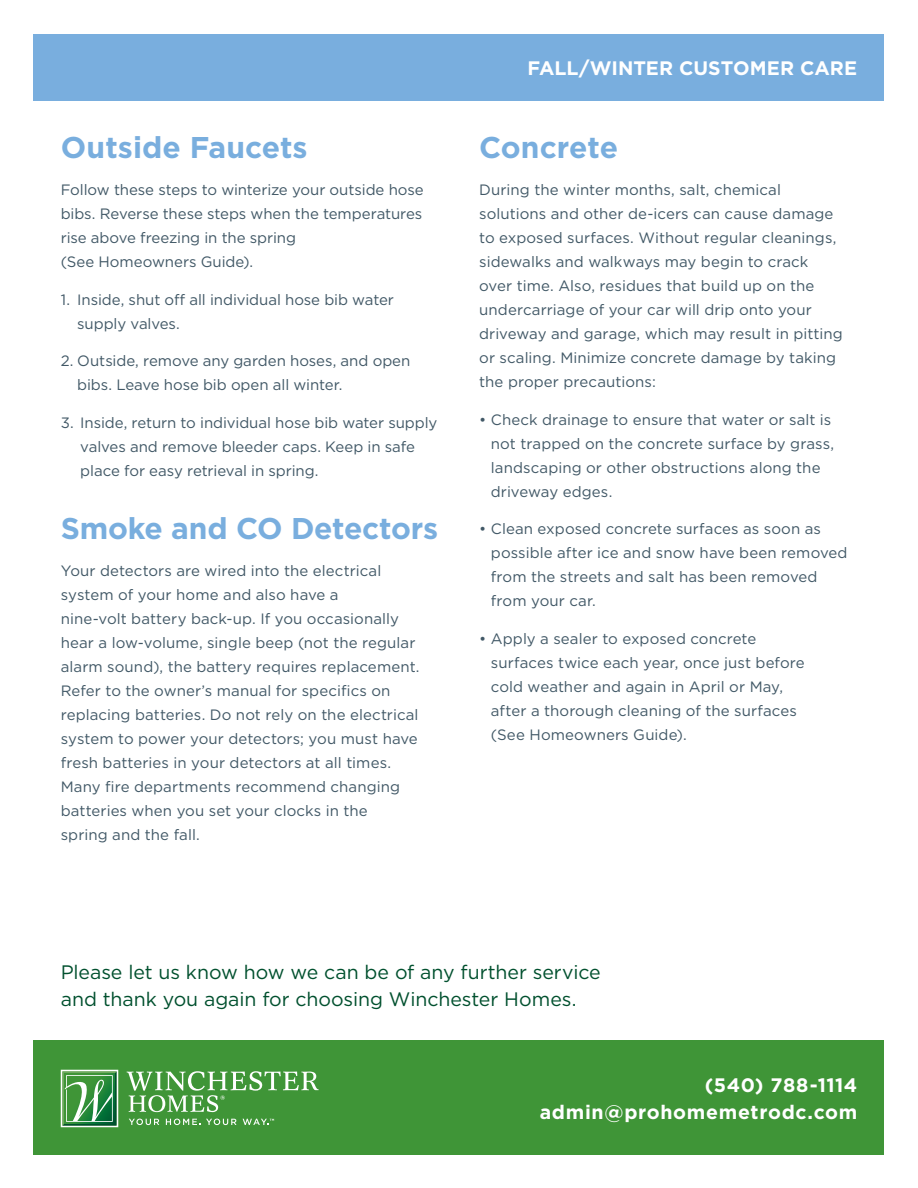
<style>
.page{position:relative;width:918px;height:1188px;background:#fff}
.page>*{position:absolute;margin:0;border:0;box-sizing:border-box;transform-origin:0 0}
.t1{font:700 30px "Gotham";letter-spacing:-.005em;color:#79aede}
.t2{font:19.5px/27px "Gotham";letter-spacing:-.005em;color:#00502e}
.t3{font:700 19.5px/27px "Gotham";letter-spacing:.025em;color:#fff;text-align:right}
.t4{font:700 19.5px "Gotham";color:#fff}
.t5{font:15px/24px "Gotham";letter-spacing:.005em;color:#415866}
</style>
<div class="page">
<div style="left:34px;top:34px;width:850px;height:66px;background:#79aede"></div>
<div style="left:34px;top:1040px;width:850px;height:115px;background:#3f9537"></div>
<svg style="left:61px;top:1070px;width:57px;height:57px"></svg>
<svg style="left:129px;top:1119px;width:30px;height:6px"></svg>
<svg style="left:166px;top:1119px;width:34px;height:6px"></svg>
<svg style="left:206px;top:1119px;width:31px;height:6px"></svg>
<svg style="left:243px;top:1119px;width:31px;height:6px"></svg>
<svg style="left:127px;top:1071px;width:192px;height:41px"></svg>
<h1 class="t1" style="left:61px;top:127px;width:248px">Outside Faucets</h1>
<p class="t5" style="left:61px;top:178px;width:364px">Follow these steps to winterize your outside hose bibs. Reverse these steps when the temperatures rise above freezing in the spring<br>(See Homeowners Guide).</p>
<p class="t5" style="left:77px;top:287px;width:318px;text-indent:-16px">1. Inside, shut off all individual hose bib water supply valves.</p>
<p class="t5" style="left:77px;top:349px;width:335px;text-indent:-16px">2. Outside, remove any garden hoses, and open bibs. Leave hose bib open all winter.</p>
<p class="t5" style="left:80px;top:410px;width:359px;text-indent:-20px">3. Inside, return to individual hose bib water supply valves and remove bleeder caps. Keep in safe place for easy retrieval in spring.</p>
<h1 class="t1" style="left:61px;top:508px;width:379px">Smoke and CO Detectors</h1>
<p class="t5" style="left:61px;top:559px;width:360px">Your detectors are wired into the electrical system of your home and also have a<br>nine-volt battery back-up. If you occasionally hear a low-volume, single beep (not the regular alarm sound), the battery requires replacement.<br>Refer to the owner’s manual for specifics on replacing batteries. Do not rely on the electrical system to power your detectors; you must have fresh batteries in your detectors at all times.<br>Many fire departments recommend changing batteries when you set your clocks in the<br>spring and the fall.</p>
<h2 class="t4" style="left:527px;top:55px;width:331px">FALL/WINTER CUSTOMER CARE</h2>
<h1 class="t1" style="left:479px;top:127px;width:140px">Concrete</h1>
<p class="t5" style="left:479px;top:178px;width:365px">During the winter months, salt, chemical solutions and other de-icers can cause damage to exposed surfaces. Without regular cleanings, sidewalks and walkways may begin to crack over time. Also, residues that build up on the undercarriage of your car will drip onto your driveway and garage, which may result in pitting or scaling. Minimize concrete damage by taking the proper precautions:</p>
<p class="t5" style="left:491px;top:407px;width:345px;text-indent:-12px">• Check drainage to ensure that water or salt is not trapped on the concrete surface by grass, landscaping or other obstructions along the driveway edges.</p>
<p class="t5" style="left:491px;top:517px;width:358px;text-indent:-12px">• Clean exposed concrete surfaces as soon as possible after ice and snow have been removed from the streets and salt has been removed from your car.</p>
<p class="t5" style="left:491px;top:626px;width:315px;text-indent:-12px">• Apply a sealer to exposed concrete surfaces twice each year, once just before cold weather and again in April or May, after a thorough cleaning of the surfaces (See Homeowners Guide).</p>
<h2 class="t2" style="left:61px;top:958px;width:542px">Please let us know how we can be of any further service and thank you again for choosing Winchester Homes.</h2>
<h2 class="t3" style="left:540px;top:1071px;width:319px">(540) 788-1114 admin@prohomemetrodc.com</h2>
</div>
